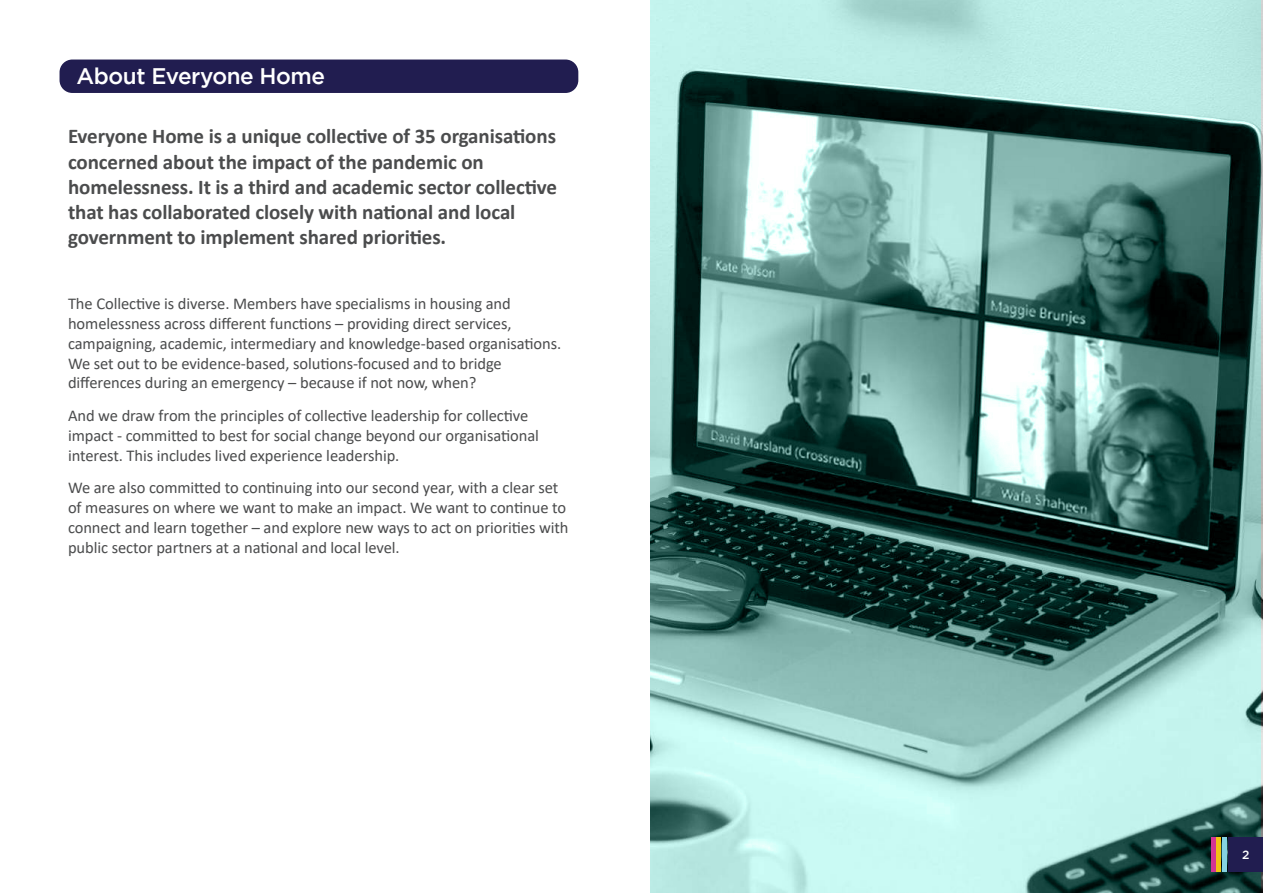
<style>
.page{position:relative;width:1263px;height:893px;background:#fff}
.page>*{position:absolute;margin:0;border:0;box-sizing:border-box;transform-origin:0 0}
.t1{font:500 22.5px "Gotham";letter-spacing:-.02em;color:#fff}
.t2{font:700 21px/25.2px "Calibri";letter-spacing:-.005em;color:#4b4c4d}
.t3{font:16.5px/19.8px "Calibri";letter-spacing:-.005em;color:#4b4c4d}
.t4{font:500 12px "Gotham";color:#fff}
</style>
<div class="page">
<img style="left:651px;top:0;width:612px;height:893px">
<div style="left:60px;top:60px;width:518px;height:33px;background:#211d50;border-radius:13px"></div>
<div style="left:1229px;top:838px;width:34px;height:34px;background:#211d50"></div>
<hr style="left:1211px;top:838px;width:4px;height:34px;background:#d33595">
<hr style="left:1217px;top:838px;width:4px;height:34px;background:#f1c315">
<div style="left:1222px;top:838px;width:5px;height:34px;background:#85d3e2"></div>
<div style="left:1228px;top:838px;width:11px;height:34px;background:#211d50"></div>
<h1 class="t1" style="left:77px;top:64px;width:250px">About Everyone Home</h1>
<p class="t2" style="left:68px;top:123px;width:490px">Everyone Home is a unique collective of 35 organisations concerned about the impact of the pandemic on homelessness. It is a third and academic sector collective that has collaborated closely with national and local government to implement shared priorities.</p>
<p class="t3" style="left:68px;top:293px;width:495px">The Collective is diverse. Members have specialisms in housing and homelessness across different functions – providing direct services, campaigning, academic, intermediary and knowledge-based organisations.<br>We set out to be evidence-based, solutions-focused and to bridge differences during an emergency – because if not now, when?</p>
<p class="t3" style="left:68px;top:405px;width:472px">And we draw from the principles of collective leadership for collective impact - committed to best for social change beyond our organisational interest. This includes lived experience leadership.</p>
<p class="t3" style="left:68px;top:477px;width:502px">We are also committed to continuing into our second year, with a clear set of measures on where we want to make an impact. We want to continue to connect and learn together – and explore new ways to act on priorities with public sector partners at a national and local level.</p>
<p class="t4" style="left:1242px;top:848px;width:9px">2</p>
</div>
